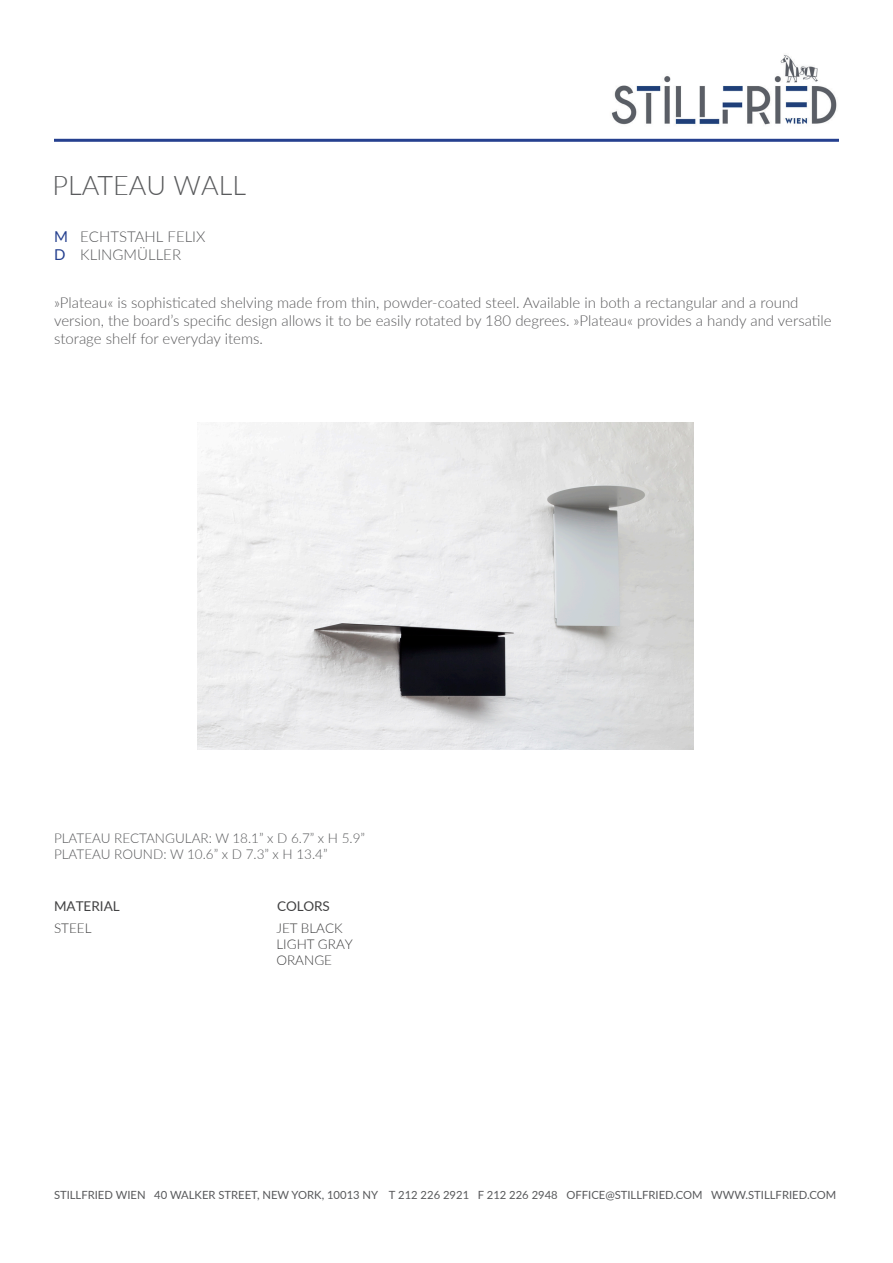
<style>
.page{position:relative;width:893px;height:1263px;background:#fff}
.page>*{position:absolute;margin:0;border:0;box-sizing:border-box;transform-origin:0 0}
.t1{font:300 27px "Lato";color:#595a5c}
.t2{font:300 15px/18px "Lato";color:#5a5a5c}
.t3{font:300 15px/18px "Lato";color:#595a5c}
.t4{font:15px/18px "Lato";color:#25408f}
.t5{font:300 13.5px/16.2px "Lato";color:#58595b}
.t6{font:300 13.5px/16.2px "Lato";color:#414142}
.t7{font:13.5px "Lato";color:#414142}
.t8{font:11.25px "Lato";color:#58595b}
</style>
<div class="page">
<img style="left:611px;top:55px;width:226px;height:70px">
<hr style="left:54px;top:139px;width:785px;height:3px;background:#25408f">
<img style="left:198px;top:422px;width:496px;height:328px">
<p class="t1" style="left:52px;top:167px;width:195px">PLATEAU WALL</p>
<p class="t4" style="left:54px;top:227px;width:15px">M<br>D</p>
<p class="t2" style="left:54px;top:293px;width:779px">»Plateau« is sophisticated shelving made from thin, powder-coated steel. Available in both a rectangular and a round version, the board’s specific design allows it to be easily rotated by 180 degrees. »Plateau« provides a handy and versatile storage shelf for everyday items.</p>
<p class="t3" style="left:80px;top:227px;width:127px">ECHTSTAHL FELIX<br>KLINGMÜLLER</p>
<p class="t5" style="left:54px;top:829px;width:313px">PLATEAU RECTANGULAR: W 18.1” x D 6.7” x H 5.9”<br>PLATEAU ROUND: W 10.6” x D 7.3” x H 13.4”</p>
<p class="t7" style="left:54px;top:897px;width:67px">MATERIAL</p>
<p class="t6" style="left:54px;top:919px;width:39px">STEEL</p>
<p class="t7" style="left:277px;top:897px;width:54px">COLORS</p>
<p class="t6" style="left:276px;top:919px;width:78px">JET BLACK<br>LIGHT GRAY<br>ORANGE</p>
<p class="t8" style="left:54px;top:1186px;width:784px">STILLFRIED WIEN 40 WALKER STREET, NEW YORK, 10013 NY T 212 226 2921 F 212 226 2948 OFFICE@STILLFRIED.COM WWW.STILLFRIED.COM</p>
</div>
